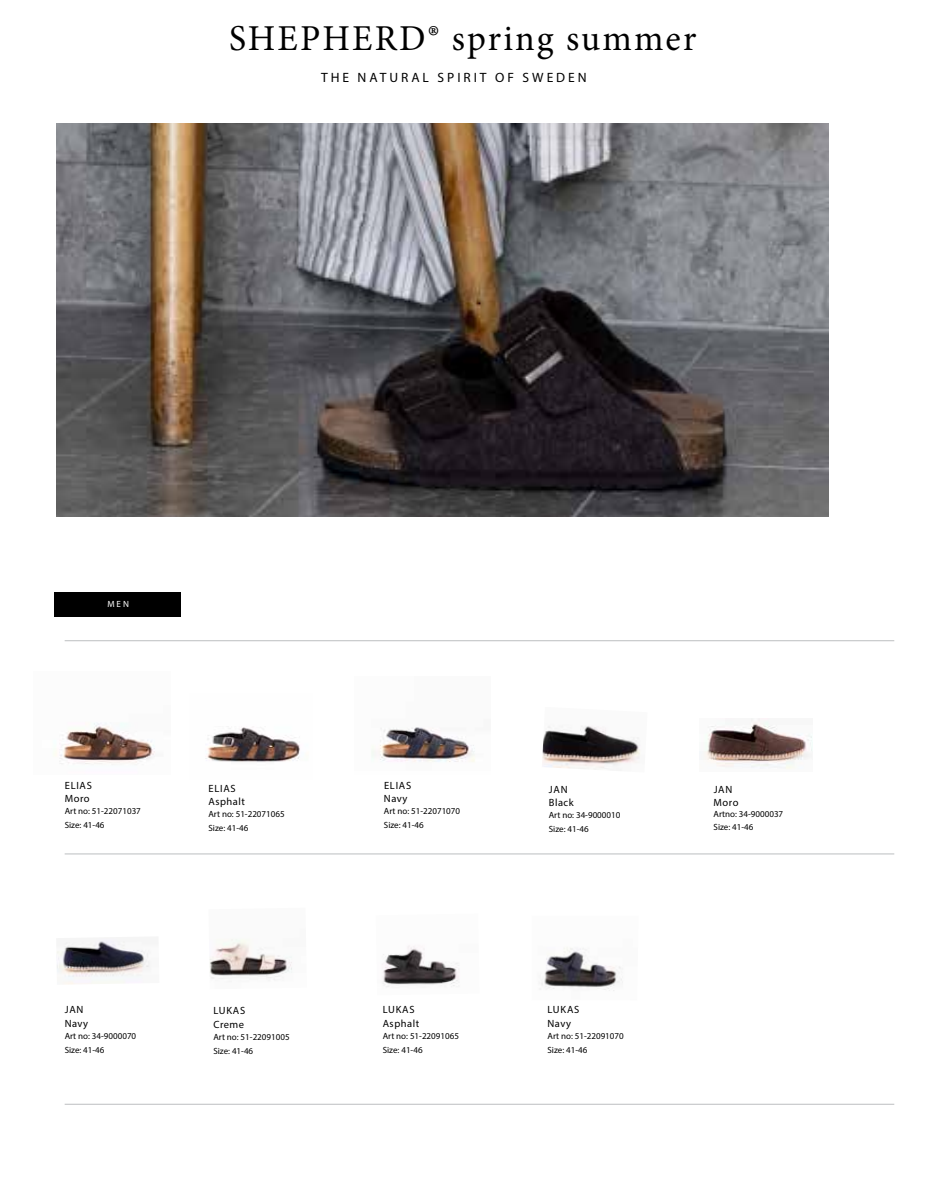
<style>
.page{position:relative;width:936px;height:1191px;background:#fff}
.page>*{position:absolute;margin:0;border:0;box-sizing:border-box;transform-origin:0 0}
.t1{font:36.45px "Minion Pro";letter-spacing:.06em;color:#000}
.t2{font:13.5px "Myriad Pro";letter-spacing:.22em;color:#000}
.t3{font:10.5px/13.5px "Myriad Pro";letter-spacing:.05em;color:#000}
.t4{font:10.5px/13.5px "Myriad Pro";letter-spacing:.07em;color:#000}
.t5{font:9px/13.8px "Myriad Pro";color:#000}
.t6{font:9px "Myriad Pro";color:#fff}
</style>
<div class="page">
<div style="left:54px;top:592px;width:127px;height:24px;background:#000"></div>
<hr style="left:65px;top:853px;width:829px;height:1px;background:#bcbec0">
<img style="left:542px;top:726px;width:98px;height:45px">
<img style="left:57px;top:938px;width:93px;height:46px">
<img style="left:699px;top:718px;width:113px;height:51px">
<img style="left:56px;top:123px;width:772px;height:393px">
<img style="left:205px;top:727px;width:95px;height:35px">
<hr style="left:65px;top:640px;width:829px;height:1px;background:#bcbec0">
<hr style="left:65px;top:1104px;width:829px;height:1px;background:#bcbec0">
<img style="left:210px;top:939px;width:82px;height:41px">
<img style="left:382px;top:945px;width:77px;height:42px">
<img style="left:540px;top:947px;width:83px;height:44px">
<img style="left:54px;top:723px;width:101px;height:42px">
<img style="left:371px;top:727px;width:104px;height:35px">
<h1 class="t1" style="left:229px;top:14px;width:468px">SHEPHERD® spring summer</h1>
<h2 class="t2" style="left:321px;top:69px;width:267px">THE NATURAL SPIRIT OF SWEDEN</h2>
<p class="t6" style="left:107px;top:598px;width:23px">MEN</p>
<p class="t4" style="left:65px;top:778px;width:29px">ELIAS<br>Moro</p>
<p class="t5" style="left:65px;top:804px;width:78px">Art no: 51-22071037<br>Size: 41-46</p>
<p class="t3" style="left:208px;top:781px;width:38px">ELIAS<br>Asphalt</p>
<p class="t5" style="left:208px;top:807px;width:78px">Art no: 51-22071065<br>Size: 41-46</p>
<p class="t3" style="left:65px;top:1003px;width:25px">JAN<br>Navy</p>
<p class="t5" style="left:65px;top:1028px;width:73px">Art no: 34-9000070<br>Size: 41-46</p>
<p class="t3" style="left:213px;top:1003px;width:33px">LUKAS<br>Creme</p>
<p class="t5" style="left:213px;top:1029px;width:78px">Art no: 51-22091005<br>Size: 41-46</p>
<p class="t4" style="left:384px;top:778px;width:29px">ELIAS<br>Navy</p>
<p class="t5" style="left:384px;top:804px;width:78px">Art no: 51-22071070<br>Size: 41-46</p>
<p class="t3" style="left:383px;top:1003px;width:38px">LUKAS<br>Asphalt</p>
<p class="t5" style="left:383px;top:1028px;width:78px">Art no: 51-22091065<br>Size: 41-46</p>
<p class="t3" style="left:549px;top:782px;width:26px">JAN<br>Black</p>
<p class="t5" style="left:549px;top:808px;width:73px">Art no: 34-9000010<br>Size: 41-46</p>
<p class="t3" style="left:547px;top:1003px;width:33px">LUKAS<br>Navy</p>
<p class="t5" style="left:547px;top:1028px;width:78px">Art no: 51-22091070<br>Size: 41-46</p>
<p class="t3" style="left:713px;top:782px;width:26px">JAN<br>Moro</p>
<p class="t5" style="left:713px;top:807px;width:71px;line-height:13px">Artno: 34-9000037<br>Size: 41-46</p>
</div>
